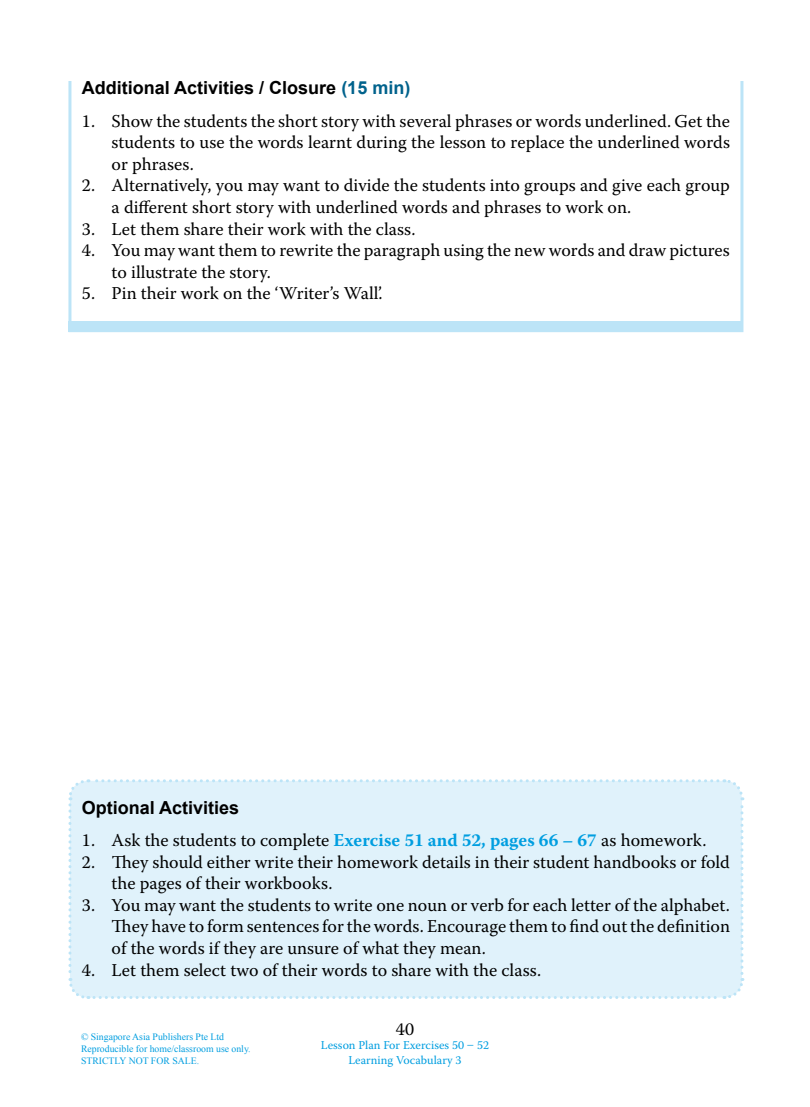
<style>
.page{position:relative;width:810px;height:1107px;background:#fff}
.page>*{position:absolute;margin:0;border:0;box-sizing:border-box;transform-origin:0 0}
.t1{font:18px/21.6px "Warnock Pro";color:#000}
.t2{font:700 18px "Arial";color:#000}
.t3{font:12px/14.4px "Warnock Pro";color:#009ee0;text-align:center}
.t4{font:9.75px/11.7px "Times New Roman";color:#009ee0}
.s1{color:#00628c}
.s2{font-weight:700;color:#009ee0}
</style>
<div class="page">
<svg style="left:68px;top:81px;width:676px;height:252px"></svg>
<div style="left:68px;top:321px;width:675px;height:11px;background:#bce4f7"></div>
<div style="left:68px;top:779px;width:677px;height:220px;background:#e0f2fb"></div>
<svg style="left:339px;top:81px;width:74px;height:21px"></svg>
<p class="t2" style="left:82px;top:76px;width:330px">Additional Activities / Closure <span class="s1">(15 min)</span></p>
<p class="t1" style="left:112px;top:109px;width:620px;text-align:justify;text-indent:-30px">1. Show the students the short story with several phrases or words underlined. Get the students to use the words learnt during the lesson to replace the underlined words or phrases.</p>
<p class="t1" style="left:112px;top:174px;width:620px;text-indent:-30px">2. Alternatively, you may want to divide the students into groups and give each group a different short story with underlined words and phrases to work on.</p>
<p class="t1" style="left:82px;top:217px;width:335px">3. Let them share their work with the class.</p>
<p class="t1" style="left:112px;top:239px;width:620px;text-indent:-30px">4. You may want them to rewrite the paragraph using the new words and draw pictures to illustrate the story.</p>
<p class="t1" style="left:82px;top:282px;width:302px">5. Pin their work on the ‘Writer’s Wall’.</p>
<p class="t2" style="left:82px;top:796px;width:159px">Optional Activities</p>
<p class="t1" style="left:82px;top:829px;width:626px">1. Ask the students to complete <span class="s2">Exercise 51 and 52, pages 66 – 67</span> as homework.</p>
<p class="t1" style="left:112px;top:851px;width:620px;text-indent:-30px">2. They should either write their homework details in their student handbooks or fold the pages of their workbooks.</p>
<p class="t1" style="left:112px;top:894px;width:620px;text-align:justify;text-indent:-30px">3. You may want the students to write one noun or verb for each letter of the alphabet.<br>They have to form sentences for the words. Encourage them to find out the definition of the words if they are unsure of what they mean.</p>
<p class="t1" style="left:82px;top:959px;width:461px">4. Let them select two of their words to share with the class.</p>
<p class="t4" style="left:81px;top:1031px;width:171px">© Singapore Asia Publishers Pte Ltd<br>Reproducible for home/classroom use only.<br>STRICTLY NOT FOR SALE.</p>
<p class="t1" style="left:396px;top:1018px;width:20px">40</p>
<p class="t3" style="left:321px;top:1038px;width:170px">Lesson Plan For Exercises 50 – 52<br>Learning Vocabulary 3</p>
</div>
